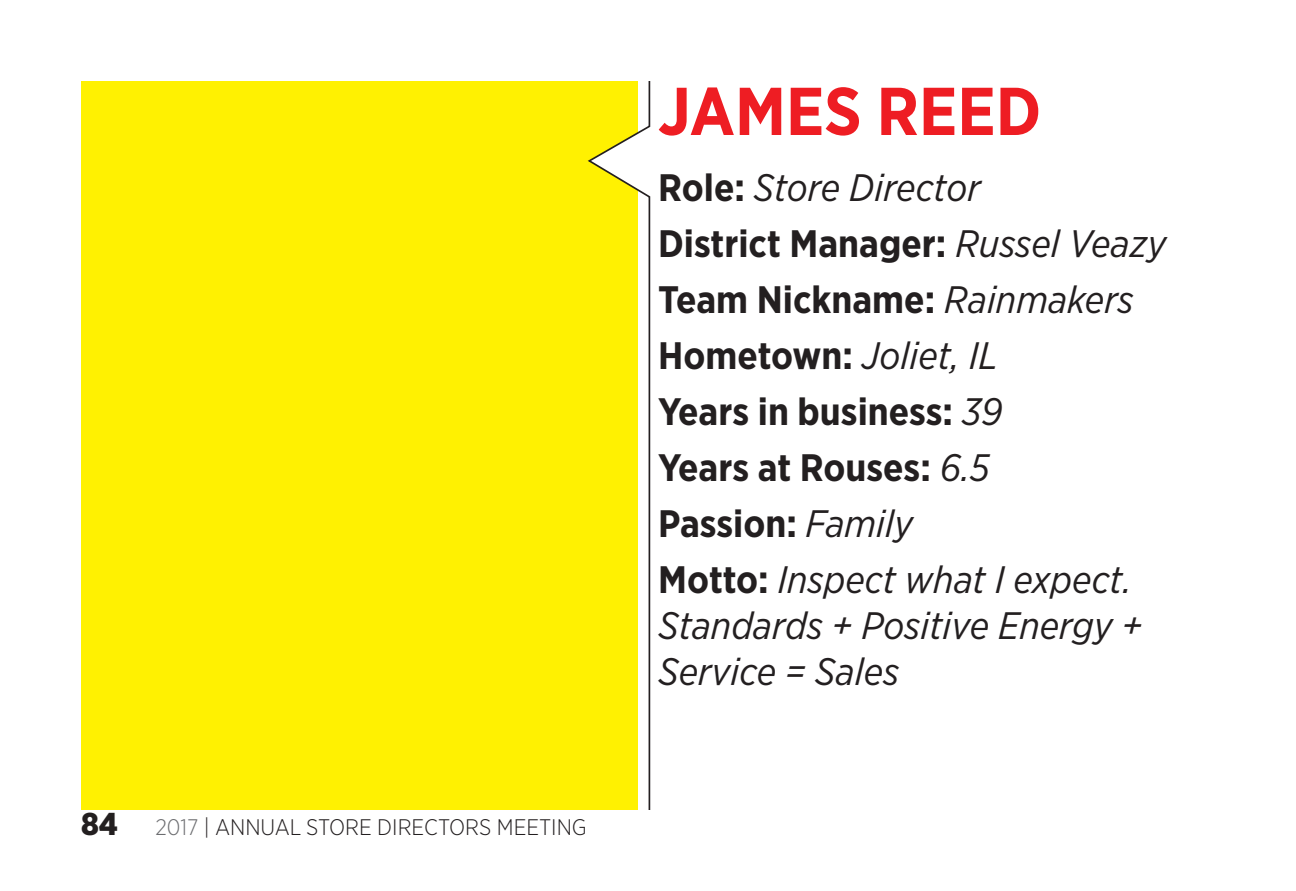
<style>
.page{position:relative;width:1296px;height:891px;background:#fff}
.page>*{position:absolute;margin:0;border:0;box-sizing:border-box;transform-origin:0 0}
.t1{font:700 67.5px "Gotham Narrow";color:#ee1d23}
.t2{font:700 38.25px "Gotham Narrow";color:#231f20}
.t3{font:italic 38.25px/45.9px "Gotham Narrow";color:#231f20}
.t4{font:300 22.5px "Gotham Narrow";color:#231f20}
.s1{font-weight:900;font-size:31.5px}
.s2{color:#6c6d70}
.s3{font-weight:700;font-style:normal}
.s4{font-weight:400;font-style:italic}
</style>
<div class="page">
<div style="left:81px;top:81px;width:557px;height:729px;background:#fff101"></div>
<svg style="left:587px;top:81px;width:64px;height:729px"></svg>
<p class="t4" style="left:81px;top:814px;width:507px"><span class="s1">84</span> <span class="s2">2017</span> | ANNUAL STORE DIRECTORS MEETING</p>
<p class="t1" style="left:658px;top:68px;width:385px">JAMES REED</p>
<p class="t3" style="left:658px;top:164px;width:324px"><span class="s3">Role:</span> Store Director</p>
<p class="t2" style="left:658px;top:219px;width:510px">District Manager: <span class="s4">Russel Veazy</span></p>
<p class="t2" style="left:658px;top:275px;width:477px">Team Nickname: <span class="s4">Rainmakers</span></p>
<p class="t2" style="left:658px;top:331px;width:341px">Hometown: <span class="s4">Joliet, IL</span></p>
<p class="t2" style="left:658px;top:387px;width:346px">Years in business: <span class="s4">39</span></p>
<p class="t2" style="left:658px;top:443px;width:333px">Years at Rouses: <span class="s4">6.5</span></p>
<p class="t2" style="left:658px;top:499px;width:257px">Passion: <span class="s4">Family</span></p>
<p class="t3" style="left:658px;top:556px;width:486px"><span class="s3">Motto:</span> Inspect what I expect.<br>Standards + Positive Energy +<br>Service = Sales</p>
</div>
